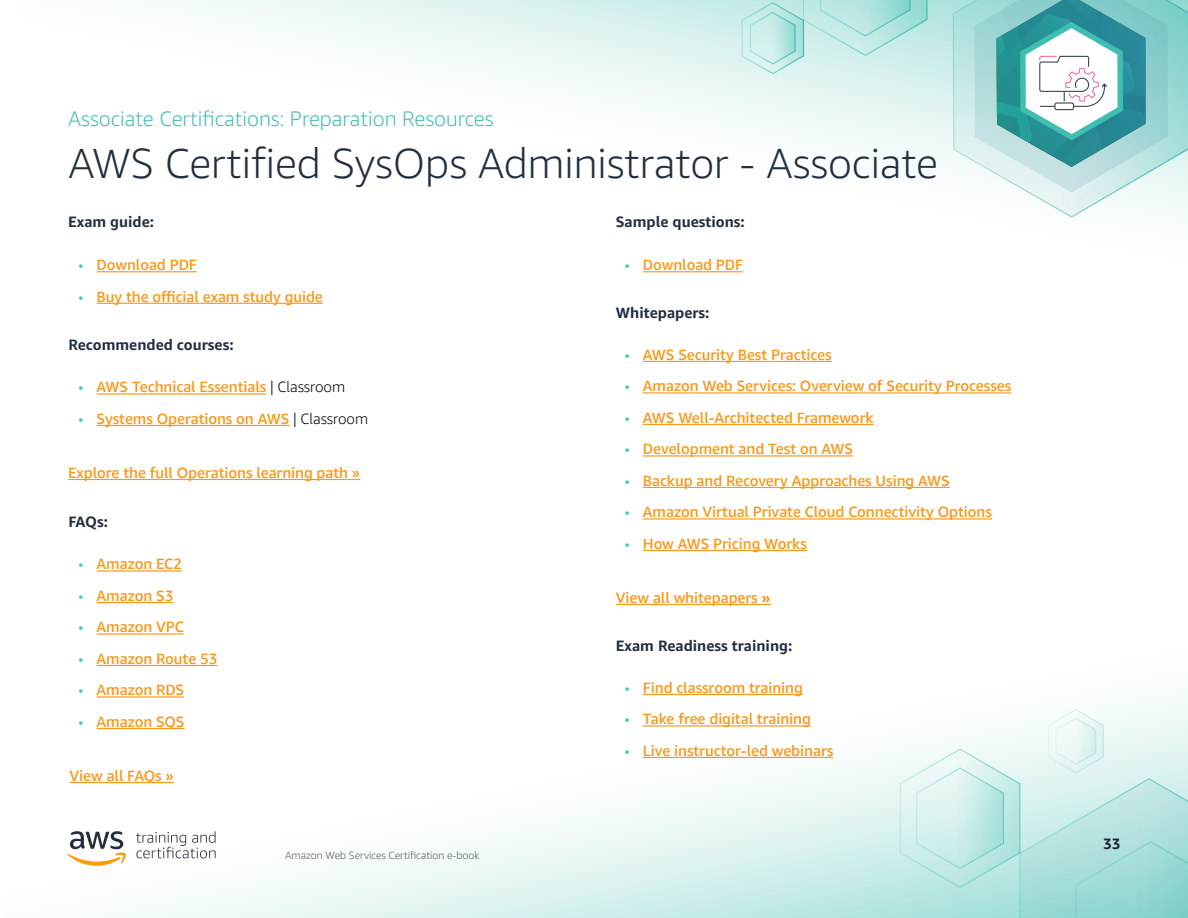
<style>
.page{position:relative;width:1188px;height:918px;background:#fff}
.page>*{position:absolute;margin:0;border:0;box-sizing:border-box;transform-origin:0 0}
.t1{font:300 42px "Amazon Ember";color:#222f3f}
.t2{font:300 21px "Amazon Ember";color:#41beb2}
.t3{font:500 15px "Amazon Ember";letter-spacing:-.005em;color:#f8991d}
.t4{font:700 15px "Amazon Ember";color:#232f3e}
.t5{font:700 15px "Amazon Ember";color:#1c232f}
.t6{font:300 10.5px "Amazon Ember";color:#545959}
.s1{font-weight:300;color:#3dcac0}
.s2{font-weight:300;color:#000}
.s3{font-weight:700;color:#f7981d}
</style>
<div class="page">
<svg style="left:69px;top:664px;width:1119px;height:254px"></svg>
<svg style="left:900px;top:709px;width:288px;height:209px"></svg>
<svg style="left:143px;top:0;width:809px;height:169px"></svg>
<svg style="left:740px;top:0;width:188px;height:75px;background:#bfe8e4"></svg>
<svg style="left:953px;top:0;width:235px;height:217px"></svg>
<svg style="left:136px;top:831px;width:80px;height:27px"></svg>
<svg style="left:67px;top:831px;width:59px;height:35px"></svg>
<hr style="left:97px;top:271px;width:100px;height:1px;background:#f8991d">
<hr style="left:97px;top:303px;width:226px;height:1px;background:#f8991d">
<hr style="left:643px;top:271px;width:100px;height:1px;background:#f8991d">
<hr style="left:97px;top:393px;width:169px;height:2px;background:#f8991d">
<hr style="left:97px;top:425px;width:192px;height:1px;background:#f8991d">
<hr style="left:68px;top:479px;width:292px;height:1px;background:#f8991d">
<hr style="left:97px;top:570px;width:85px;height:2px;background:#f8991d">
<hr style="left:97px;top:602px;width:76px;height:1px;background:#f8991d">
<hr style="left:97px;top:633px;width:87px;height:2px;background:#f8991d">
<hr style="left:97px;top:665px;width:121px;height:1px;background:#f8991d">
<hr style="left:97px;top:696px;width:87px;height:2px;background:#f8991d">
<hr style="left:97px;top:728px;width:87px;height:1px;background:#f8991d">
<hr style="left:70px;top:782px;width:104px;height:1px;background:#f8991d">
<hr style="left:643px;top:361px;width:189px;height:1px;background:#f8991d">
<hr style="left:643px;top:392px;width:368px;height:2px;background:#f8991d">
<hr style="left:643px;top:424px;width:231px;height:1px;background:#f8991d">
<hr style="left:643px;top:455px;width:210px;height:2px;background:#f8991d">
<hr style="left:643px;top:487px;width:307px;height:1px;background:#f8991d">
<hr style="left:643px;top:518px;width:349px;height:2px;background:#f8991d">
<hr style="left:643px;top:550px;width:164px;height:1px;background:#f8991d">
<hr style="left:616px;top:604px;width:146px;height:1px;background:#f8991d">
<hr style="left:643px;top:694px;width:160px;height:1px;background:#f8991d">
<hr style="left:643px;top:725px;width:168px;height:2px;background:#f8991d">
<hr style="left:643px;top:757px;width:190px;height:1px;background:#f8991d">
<h2 class="t2" style="left:68px;top:105px;width:427px">Associate Certifications: Preparation Resources</h2>
<h1 class="t1" style="left:68px;top:137px;width:871px">AWS Certified SysOps Administrator - Associate</h1>
<p class="t4" style="left:68px;top:212px;width:88px">Exam guide:</p>
<p class="t3" style="left:79px;top:255px;width:120px"><span class="s1">•</span> Download PDF</p>
<p class="t3" style="left:79px;top:287px;width:246px"><span class="s1">•</span> Buy the official exam study guide</p>
<p class="t4" style="left:68px;top:336px;width:167px">Recommended courses:</p>
<p class="t3" style="left:79px;top:378px;width:268px"><span class="s1">•</span> AWS Technical Essentials <span class="s2">| Classroom</span></p>
<p class="t3" style="left:79px;top:409px;width:291px"><span class="s1">•</span> Systems Operations on AWS <span class="s2">| Classroom</span></p>
<p class="t3" style="left:68px;top:463px;width:294px">Explore the full Operations learning path »</p>
<p class="t4" style="left:68px;top:513px;width:41px">FAQs:</p>
<p class="t3" style="left:79px;top:555px;width:105px"><span class="s1">•</span> Amazon EC2</p>
<p class="t3" style="left:79px;top:586px;width:96px"><span class="s1">•</span> Amazon S3</p>
<p class="t3" style="left:79px;top:618px;width:107px"><span class="s1">•</span> Amazon VPC</p>
<p class="t3" style="left:79px;top:649px;width:141px"><span class="s1">•</span> Amazon Route 53</p>
<p class="t3" style="left:79px;top:681px;width:107px"><span class="s1">•</span> Amazon RDS</p>
<p class="t3" style="left:79px;top:712px;width:107px"><span class="s1">•</span> Amazon SQS</p>
<p class="t3" style="left:70px;top:766px;width:106px">View all FAQs »</p>
<p class="t6" style="left:285px;top:849px;width:196px">Amazon Web Services Certification e-book</p>
<p class="t4" style="left:616px;top:212px;width:131px">Sample questions:</p>
<p class="t3" style="left:625px;top:255px;width:120px"><span class="s1">•</span> Download PDF</p>
<p class="t4" style="left:616px;top:303px;width:95px">Whitepapers:</p>
<p class="t3" style="left:625px;top:345px;width:208px"><span class="s1">•</span> AWS Security Best Practices</p>
<p class="t3" style="left:625px;top:377px;width:388px"><span class="s1">•</span> Amazon Web Services: Overview of Security Processes</p>
<p class="t3" style="left:625px;top:408px;width:250px"><span class="s1">•</span> AWS Well-Architected Framework</p>
<p class="t3" style="left:625px;top:440px;width:230px"><span class="s1">•</span> Development and Test on AWS</p>
<p class="t3" style="left:625px;top:471px;width:326px"><span class="s1">•</span> Backup and Recovery Approaches Using AWS</p>
<p class="t3" style="left:625px;top:503px;width:369px"><span class="s1">•</span> Amazon Virtual Private Cloud Connectivity Options</p>
<p class="t3" style="left:625px;top:534px;width:183px"><span class="s1">•</span> How AWS Pricing Works</p>
<p class="t3" style="left:616px;top:588px;width:156px">View all whitepapers <span class="s3">»</span></p>
<p class="t4" style="left:616px;top:636px;width:178px">Exam Readiness training:</p>
<p class="t3" style="left:625px;top:678px;width:179px"><span class="s1">•</span> Find classroom training</p>
<p class="t3" style="left:625px;top:710px;width:187px"><span class="s1">•</span> Take free digital training</p>
<p class="t3" style="left:625px;top:741px;width:210px"><span class="s1">•</span> Live instructor-led webinars</p>
<p class="t5" style="left:1103px;top:834px;width:19px">33</p>
</div>
